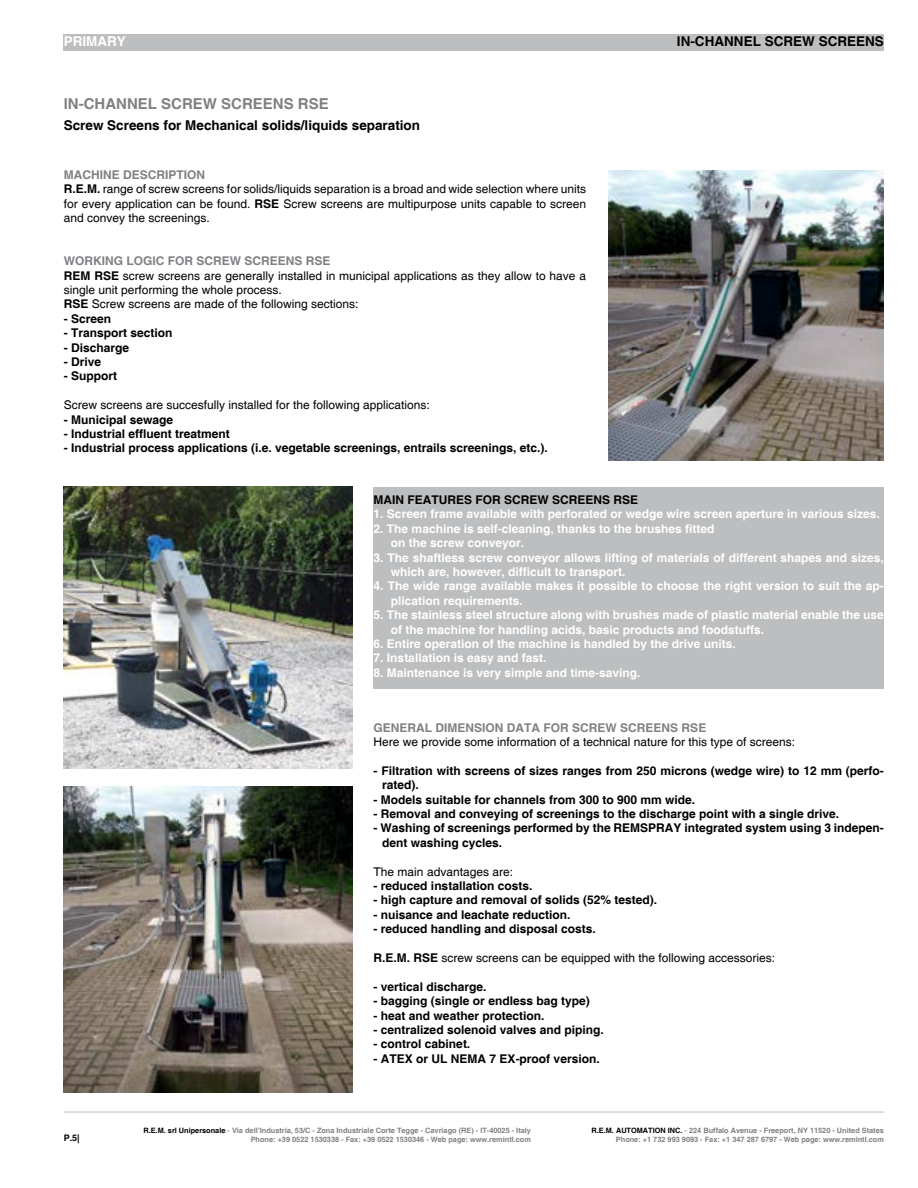
<style>
.page{position:relative;width:918px;height:1188px;background:#fff}
.page>*{position:absolute;margin:0;border:0;box-sizing:border-box;transform-origin:0 0}
.t1{font:700 15px "Helvetica";color:#7e8083}
.t2{font:700 13.5px "Helvetica";color:#000}
.t3{font:700 13.5px "Helvetica";color:#fff}
.t4{font:700 12px/14.4px "Helvetica";color:#000}
.t5{font:700 12px/14.4px "Helvetica";color:#fff}
.t6{font:12px/14.4px "Helvetica";color:#000}
.t7{font:700 12px "Helvetica";color:#7e8083}
.t8{font:700 9px "Helvetica";color:#000}
.t9{font:700 7.35px/8.9px "Helvetica";color:#7e8083;text-align:right}
.s1{font-weight:700;color:#7e8083}
.s2{font-weight:700}
.s3{color:#000}
.s4{color:#939598}
</style>
<div class="page">
<div style="left:64px;top:34px;width:820px;height:17px;background:#bcbec0"></div>
<hr style="left:64px;top:1112px;width:820px;height:1px;background:#bcbec0">
<div style="left:374px;top:487px;width:510px;height:202px;background:#bcbec0"></div>
<img style="left:608px;top:170px;width:276px;height:290px">
<img style="left:64px;top:787px;width:289px;height:305px">
<img style="left:64px;top:487px;width:289px;height:281px">
<p class="t3" style="left:64px;top:33px;width:64px">PRIMARY</p>
<p class="t1" style="left:64px;top:94px;width:267px">IN-CHANNEL SCREW SCREENS RSE</p>
<p class="t2" style="left:64px;top:117px;width:358px">Screw Screens for Mechanical solids/liquids separation</p>
<p class="t6" style="left:64px;top:168px;width:524px"><span class="s1">MACHINE DESCRIPTION<br></span><span class="s2">R.E.M.</span> range of screw screens for solids/liquids separation is a broad and wide selection where units for every application can be found. <span class="s2">RSE</span> Screw screens are multipurpose units capable to screen and convey the screenings.</p>
<p class="t6" style="left:64px;top:254px;width:524px"><span class="s1">WORKING LOGIC FOR SCREW SCREENS RSE<br></span><span class="s2">REM RSE</span> screw screens are generally installed in municipal applications as they allow to have a single unit performing the whole process.<br><span class="s2">RSE</span> Screw screens are made of the following sections:</p>
<p class="t4" style="left:64px;top:312px;width:49px">- Screen</p>
<p class="t4" style="left:64px;top:326px;width:110px">- Transport section</p>
<p class="t4" style="left:64px;top:341px;width:67px">- Discharge</p>
<p class="t4" style="left:64px;top:355px;width:39px">- Drive</p>
<p class="t4" style="left:64px;top:370px;width:55px">- Support</p>
<p class="t6" style="left:64px;top:398px;width:368px">Screw screens are succesfully installed for the following applications:</p>
<p class="t4" style="left:64px;top:413px;width:111px">- Municipal sewage</p>
<p class="t4" style="left:64px;top:427px;width:168px">- Industrial effluent treatment</p>
<p class="t4" style="left:64px;top:442px;width:486px">- Industrial process applications (i.e. vegetable screenings, entrails screenings, etc.).</p>
<p class="t2" style="left:677px;top:33px;width:208px">IN-CHANNEL SCREW SCREENS</p>
<p class="t4" style="left:374px;top:493px;width:266px">MAIN FEATURES FOR SCREW SCREENS RSE</p>
<p class="t5" style="left:374px;top:508px;width:508px">1. Screen frame available with perforated or wedge wire screen aperture in various sizes.</p>
<p class="t5" style="left:391px;top:522px;width:325px;text-indent:-17px">2. The machine is self-cleaning, thanks to the brushes fitted on the screw conveyor.</p>
<p class="t5" style="left:391px;top:551px;width:495px;text-indent:-17px">3. The shaftless screw conveyor allows lifting of materials of different shapes and sizes, which are, however, difficult to transport.</p>
<p class="t5" style="left:391px;top:580px;width:495px;text-indent:-17px">4. The wide range available makes it possible to choose the right version to suit the ap&shy;plication requirements.</p>
<p class="t5" style="left:391px;top:608px;width:495px;text-indent:-17px">5. The stainless steel structure along with brushes made of plastic material enable the use of the machine for handling acids, basic products and foodstuffs.</p>
<p class="t5" style="left:374px;top:637px;width:364px">6. Entire operation of the machine is handled by the drive units.</p>
<p class="t5" style="left:374px;top:652px;width:174px">7. Installation is easy and fast.</p>
<p class="t5" style="left:374px;top:666px;width:268px">8. Maintenance is very simple and time-saving.</p>
<p class="t8" style="left:64px;top:1133px;width:18px">P.5|</p>
<p class="t7" style="left:374px;top:720px;width:334px">GENERAL DIMENSION DATA FOR SCREW SCREENS RSE</p>
<p class="t6" style="left:374px;top:735px;width:423px">Here we provide some information of a technical nature for this type of screens:</p>
<p class="t4" style="left:382px;top:764px;width:503px;text-indent:-8px">- Filtration with screens of sizes ranges from 250 microns (wedge wire) to 12 mm (perfo&shy;rated).</p>
<p class="t4" style="left:374px;top:793px;width:323px">- Models suitable for channels from 300 to 900 mm wide.</p>
<p class="t4" style="left:374px;top:807px;width:467px">- Removal and conveying of screenings to the discharge point with a single drive.</p>
<p class="t4" style="left:382px;top:822px;width:503px;text-indent:-8px">- Washing of screenings performed by the REMSPRAY integrated system using 3 indepen&shy;dent washing cycles.</p>
<p class="t6" style="left:374px;top:865px;width:141px">The main advantages are:</p>
<p class="t4" style="left:374px;top:879px;width:160px">- reduced installation costs.</p>
<p class="t4" style="left:374px;top:894px;width:285px">- high capture and removal of solids (52% tested).</p>
<p class="t4" style="left:374px;top:908px;width:198px">- nuisance and leachate reduction.</p>
<p class="t4" style="left:374px;top:922px;width:224px">- reduced handling and disposal costs.</p>
<p class="t6" style="left:374px;top:951px;width:403px"><span class="s2">R.E.M. RSE</span> screw screens can be equipped with the following accessories:</p>
<p class="t4" style="left:374px;top:980px;width:114px">- vertical discharge.</p>
<p class="t4" style="left:374px;top:994px;width:218px">- bagging (single or endless bag type)</p>
<p class="t4" style="left:374px;top:1009px;width:172px">- heat and weather protection.</p>
<p class="t4" style="left:374px;top:1023px;width:232px">- centralized solenoid valves and piping.</p>
<p class="t4" style="left:374px;top:1038px;width:98px">- control cabinet.</p>
<p class="t4" style="left:374px;top:1052px;width:228px">- ATEX or UL NEMA 7 EX-proof version.</p>
<p class="t9" style="left:143px;top:1126px;width:389px"><span class="s3">R.E.M. srl Unipersonale</span> <span class="s4">-</span> Via dell’Industria, 53/C - Zona Industriale Corte Tegge - Cavriago (RE) - IT-40025 - Italy<br>Phone: +39 0522 1530338 - Fax: +39 0522 1530346 - Web page: www.remintl.com</p>
<p class="t9" style="left:592px;top:1126px;width:294px"><span class="s3">R.E.M. AUTOMATION INC.</span> <span class="s4">-</span> 224 Buffalo Avenue - Freeport, NY 11520 - United States<br>Phone: +1 732 993 9093 - Fax: +1 347 287 6797 - Web page: www.remintl.com</p>
</div>
